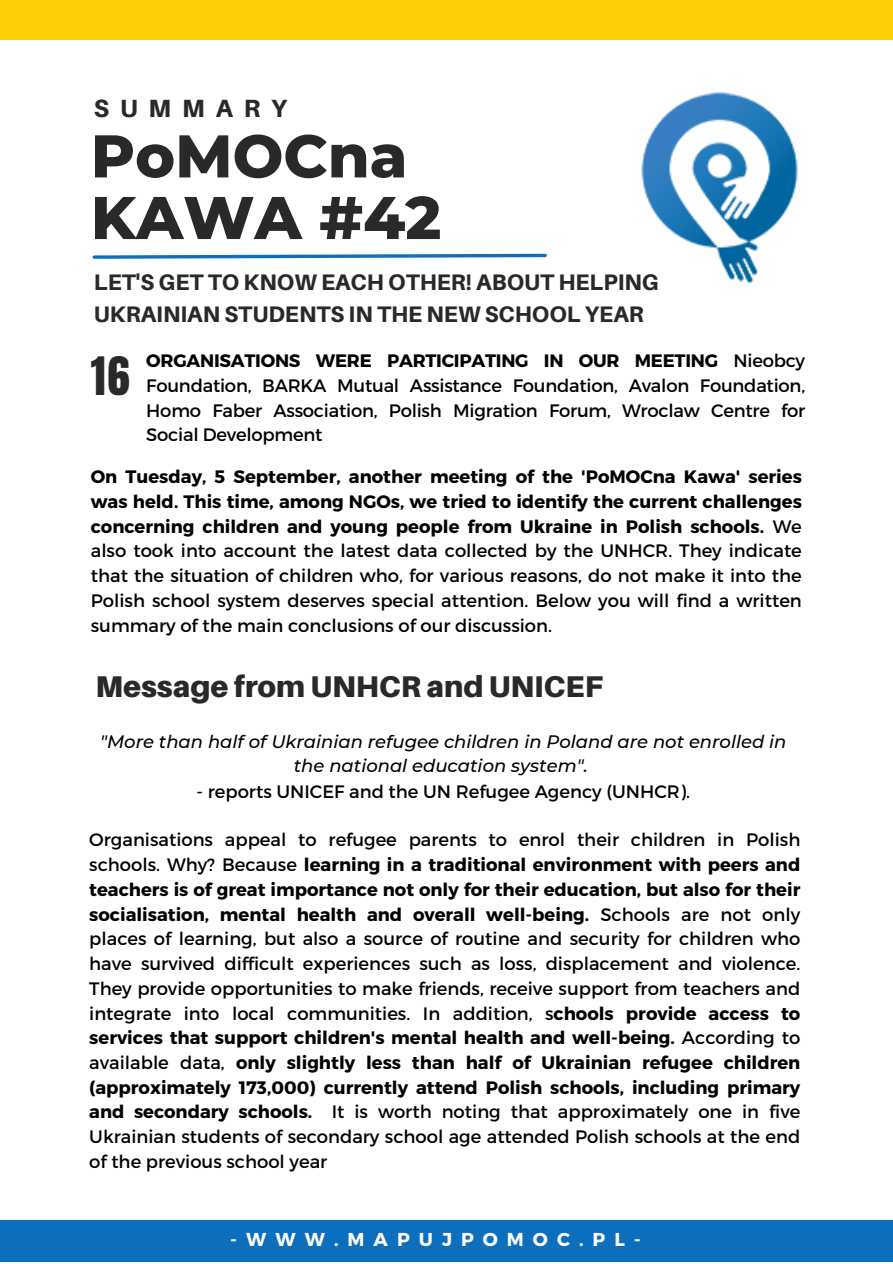
<style>
.page{position:relative;width:893px;height:1264px;background:#fff}
.page>*{position:absolute;margin:0;border:0;box-sizing:border-box;transform-origin:0 0}
.t1{font:800 60.15px/61.7px "Montserrat";color:#292929}
.t2{font:45px "Anton";color:#292929}
.t3{font:900 30px "Aileron";color:#292929}
.t4{font:800 24.9px "Aileron";letter-spacing:.435em;color:#292929}
.t5{font:800 22.5px/31.5px "Aileron";color:#292929}
.t6{font:700 18.6px "Montserrat";letter-spacing:.485em;color:#fff}
.t7{font:18px/24.8px "Montserrat";color:#000;text-align:justify}
.t8{font:italic 500 18px/24.8px "Montserrat";color:#000;text-align:center}
.s1{font-weight:700}
</style>
<div class="page">
<div style="left:0;top:1220px;width:892px;height:42px;background:#0c6fbd"></div>
<div style="left:0;top:0;width:892px;height:39px;background:#ffcf06"></div>
<img style="left:641px;top:92px;width:157px;height:191px">
<svg style="left:92px;top:253px;width:455px;height:6px"></svg>
<p class="t4" style="left:94px;top:92px;width:195px">SUMMARY</p>
<p class="t1" style="left:91px;top:125px;width:352px">PoMOCna<br>KAWA #42</p>
<p class="t5" style="left:94px;top:266px;width:566px">LET'S GET TO KNOW EACH OTHER! ABOUT HELPING<br>UKRAINIAN STUDENTS IN THE NEW SCHOOL YEAR</p>
<p class="t2" style="left:91px;top:343px;width:40px">16</p>
<p class="t7" style="left:146px;top:347px;width:660px"><span class="s1">ORGANISATIONS WERE PARTICIPATING IN OUR MEETING</span> Nieobcy Foundation, BARKA Mutual Assistance Foundation, Avalon Foundation, Homo Faber Association, Polish Migration Forum, Wroclaw Centre for Social Development</p>
<p class="t7" style="left:91px;top:463px;width:712px"><span class="s1">On Tuesday, 5 September, another meeting of the 'PoMOCna Kawa' series was held. This time, among NGOs, we tried to identify the current challenges concerning children and young people from Ukraine in Polish schools.</span> We also took into account the latest data collected by the UNHCR. They indicate that the situation of children who, for various reasons, do not make it into the Polish school system deserves special attention. Below you will find a written summary of the main conclusions of our discussion.</p>
<p class="t3" style="left:95px;top:668px;width:509px">Message from UNHCR and UNICEF</p>
<p class="t8" style="left:100px;top:728px;width:687px">"More than half of Ukrainian refugee children in Poland are not enrolled in the national education system".</p>
<p class="t7" style="left:196px;top:778px;width:495px">- reports UNICEF and the UN Refugee Agency (UNHCR).</p>
<p class="t7" style="left:89px;top:826px;width:712px">Organisations appeal to refugee parents to enrol their children in Polish schools. Why? Because <span class="s1">learning in a traditional environment with peers and teachers is of great importance not only for their education, but also for their socialisation, mental health and overall well-being.</span> Schools are not only places of learning, but also a source of routine and security for children who have survived difficult experiences such as loss, displacement and violence.<br>They provide opportunities to make friends, receive support from teachers and integrate into local communities. In addition, s<span class="s1">chools provide access to services that support children's mental health and well-being.</span> According to available data, <span class="s1">only slightly less than half of Ukrainian refugee children (approximately 173,000) currently attend Polish schools, including primary and secondary schools.</span> It is worth noting that approximately one in five Ukrainian students of secondary school age attended Polish schools at the end of the previous school year</p>
<p class="t6" style="left:230px;top:1227px;width:412px">-WWW.MAPUJPOMOC.PL-</p>
</div>
